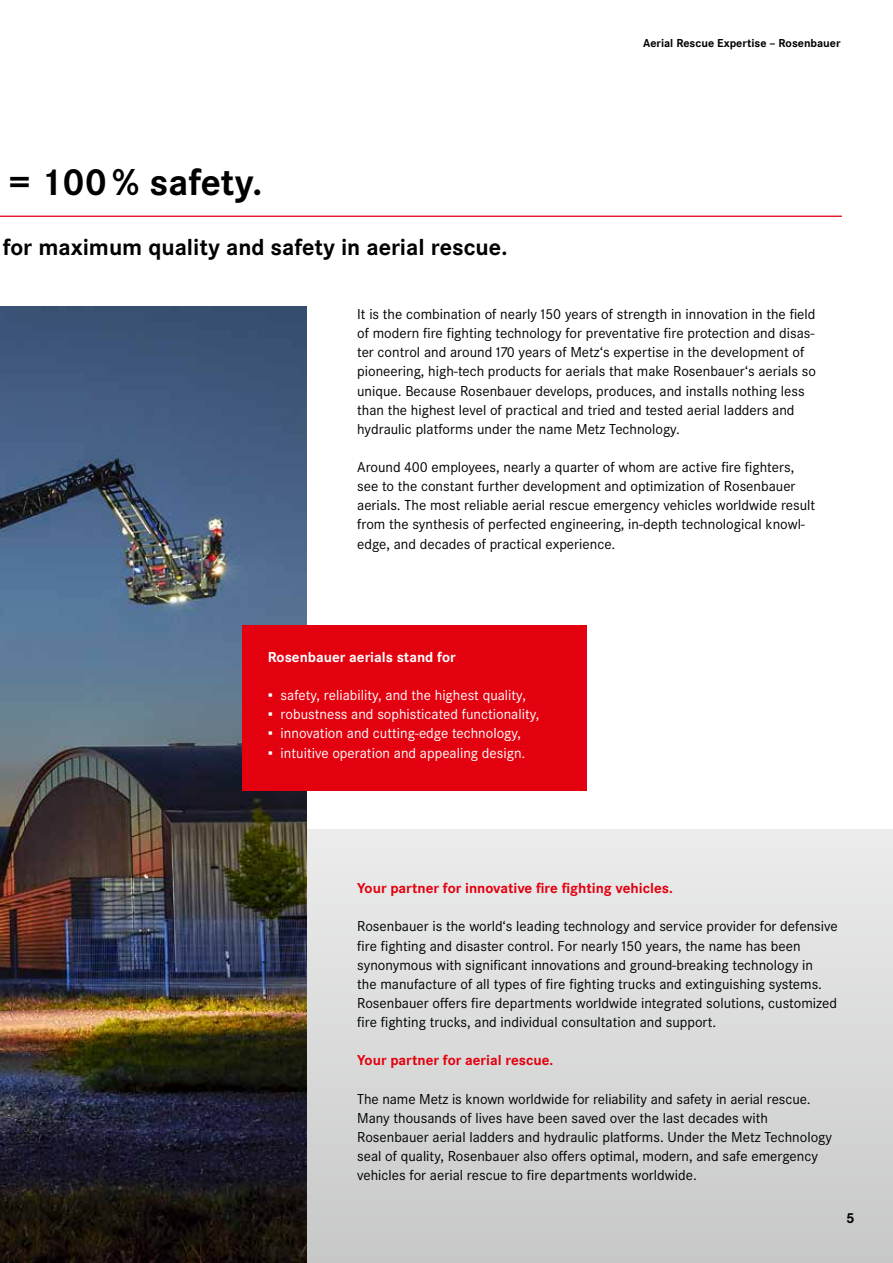
<style>
.page{position:relative;width:893px;height:1263px;background:#fff}
.page>*{position:absolute;margin:0;border:0;box-sizing:border-box;transform-origin:0 0}
.t1{font:700 39px "Corporate S";color:#000}
.t2{font:700 24px "Corporate S";color:#000}
.t3{font:15px/19.2px "Corporate S";color:#000}
.t4{font:15px "Corporate S";color:#fff}
.t5{font:700 15px "Corporate S";color:#e3000f}
.t6{font:700 15px "Corporate S";color:#fff}
.t7{font:700 15px "Corporate S";color:#000}
.t8{font:700 12px "Corporate S";color:#000}
.s1{font-family:"Arial"}
</style>
<div class="page">
<div style="left:0;top:829px;width:893px;height:434px;background:linear-gradient(to bottom,#ececec,#c6c7c7)"></div>
<img style="left:0;top:306px;width:306px;height:957px">
<hr style="left:0;top:216px;width:842px;height:1px;background:#e3000f">
<div style="left:242px;top:625px;width:345px;height:166px;background:#e3000f"></div>
<h1 class="t1" style="left:8px;top:160px;width:256px">= 100% safety.</h1>
<h2 class="t2" style="left:3px;top:233px;width:506px">for maximum quality and safety in aerial rescue.</h2>
<p class="t8" style="left:643px;top:36px;width:199px">Aerial Rescue Expertise – Rosenbauer</p>
<p class="t3" style="left:357px;top:304px;width:460px">It is the combination of nearly 150 years of strength in innovation in the field of modern fire fighting technology for preventative fire protection and disas&shy;ter control and around 170 years of Metz‘s expertise in the development of pioneering, high-tech products for aerials that make Rosenbauer‘s aerials so unique. Because Rosenbauer develops, produces, and installs nothing less than the highest level of practical and tried and tested aerial ladders and hydraulic platforms under the name Metz Technology.</p>
<p class="t3" style="left:357px;top:458px;width:460px">Around 400 employees, nearly a quarter of whom are active fire fighters, see to the constant further development and optimization of Rosenbauer aerials. The most reliable aerial rescue emergency vehicles worldwide result from the synthesis of perfected engineering, in-depth technological knowl&shy;edge, and decades of practical experience.</p>
<p class="t6" style="left:268px;top:648px;width:189px">Rosenbauer aerials stand for</p>
<p class="t4" style="left:268px;top:687px;width:260px"><span class="s1">▪</span> safety, reliability, and the highest quality,</p>
<p class="t4" style="left:268px;top:706px;width:273px"><span class="s1">▪</span> robustness and sophisticated functionality,</p>
<p class="t4" style="left:268px;top:725px;width:255px"><span class="s1">▪</span> innovation and cutting-edge technology,</p>
<p class="t4" style="left:268px;top:744px;width:259px"><span class="s1">▪</span> intuitive operation and appealing design.</p>
<p class="t5" style="left:357px;top:879px;width:317px">Your partner for innovative fire fighting vehicles.</p>
<p class="t3" style="left:357px;top:917px;width:482px">Rosenbauer is the world‘s leading technology and service provider for defensive fire fighting and disaster control. For nearly 150 years, the name has been synonymous with significant innovations and ground-breaking technology in<br>the manufacture of all types of fire fighting trucks and extinguishing systems.<br>Rosenbauer offers fire departments worldwide integrated solutions, customized fire fighting trucks, and individual consultation and support.</p>
<p class="t5" style="left:357px;top:1052px;width:198px">Your partner for aerial rescue.</p>
<p class="t3" style="left:357px;top:1089px;width:476px">The name Metz is known worldwide for reliability and safety in aerial rescue.<br>Many thousands of lives have been saved over the last decades with Rosenbauer aerial ladders and hydraulic platforms. Under the Metz Technology seal of quality, Rosenbauer also offers optimal, modern, and safe emergency vehicles for aerial rescue to fire departments worldwide.</p>
<p class="t7" style="left:846px;top:1210px;width:10px">5</p>
</div>
